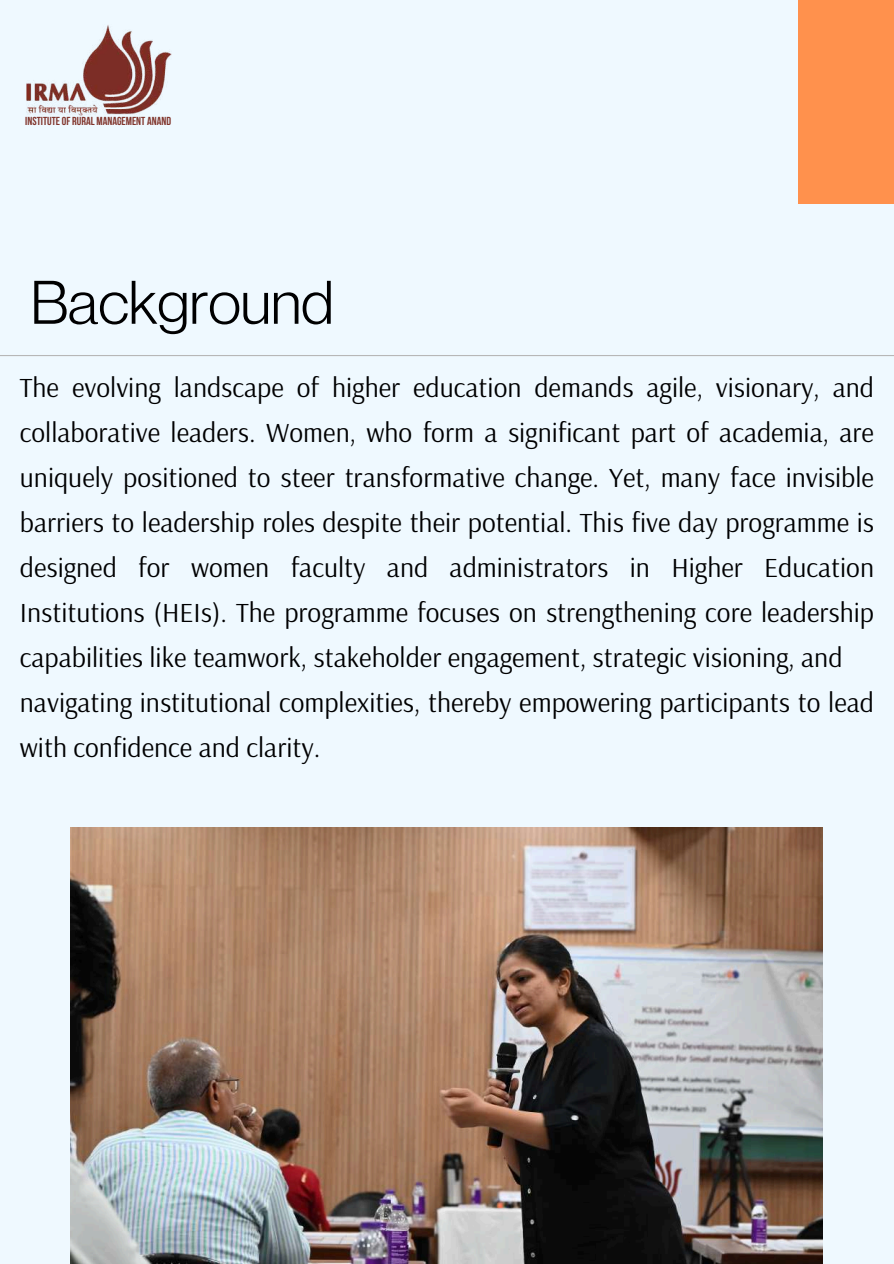
<style>
.page{position:relative;width:894px;height:1264px;background:#fff}
.page>*{position:absolute;margin:0;border:0;box-sizing:border-box;transform-origin:0 0}
.t1{font:60px "Neue Montreal";color:#000}
.t2{font:27.45px/45px "Arsenal";color:#000}
.t3{font:700 11.55px "Bebas Neue";color:#80342b}
</style>
<div class="page">
<div style="left:0;top:0;width:893px;height:1263px;background:#eff9ff"></div>
<hr style="left:0;top:355px;width:893px;height:1px;background:#b7b7b7">
<img style="left:71px;top:827px;width:751px;height:436px">
<img style="left:26px;top:25px;width:145px;height:90px">
<div style="left:798px;top:0;width:95px;height:203px;background:#ff914d"></div>
<p class="t3" style="left:25px;top:116px;width:147px">INSTITUTEOF RURAL MANAGEMENT ANAND</p>
<h1 class="t1" style="left:31px;top:265px;width:304px">Background</h1>
<p class="t2" style="left:20px;top:364px;width:855px">The evolving landscape of higher education demands agile, visionary, and collaborative leaders. Women, who form a significant part of academia, are uniquely positioned to steer transformative change. Yet, many face invisible barriers to leadership roles despite their potential. This five day programme is designed for women faculty and administrators in Higher Education Institutions (HEIs). The programme focuses on strengthening core leadership capabilities like teamwork, stakeholder engagement, strategic visioning, and navigating institutional complexities, thereby empowering participants to lead with confidence and clarity.</p>
</div>
